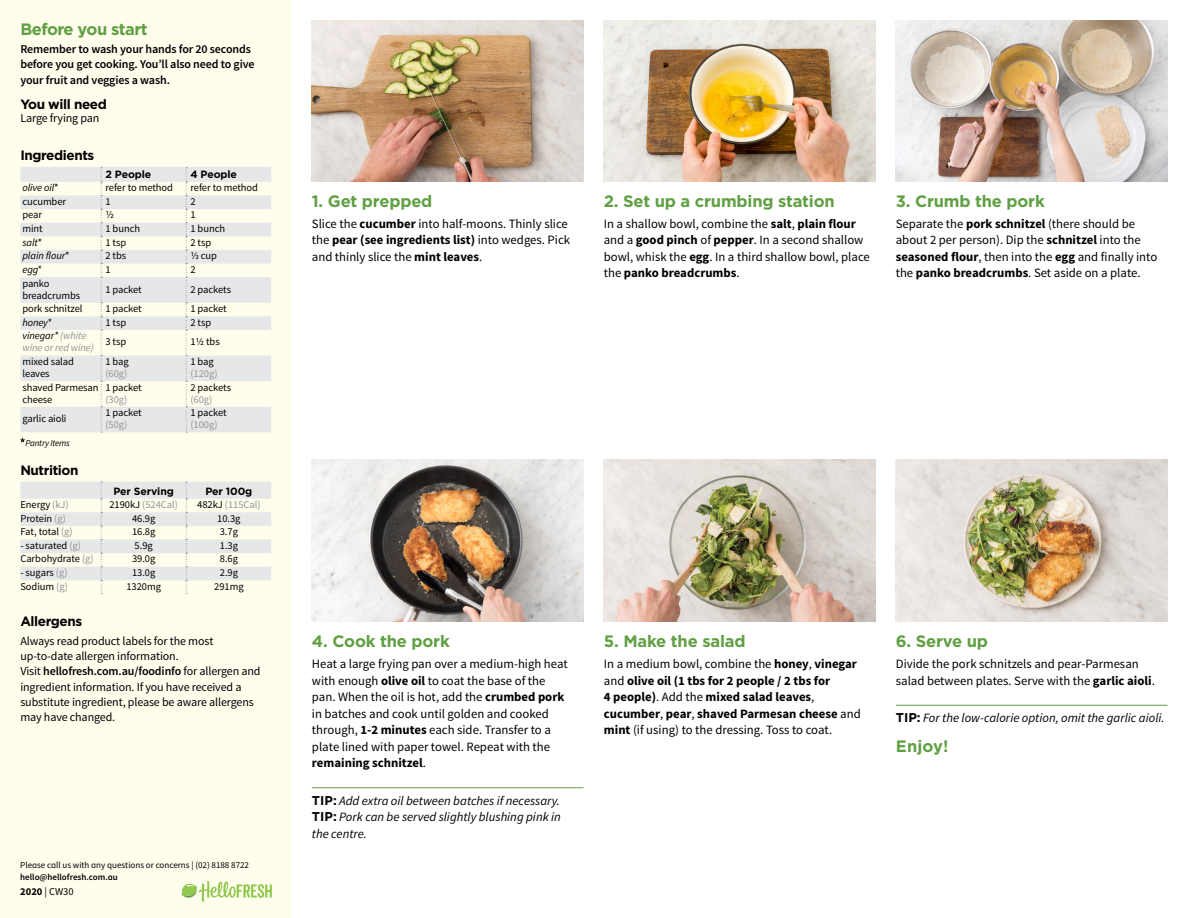
<style>
.page{position:relative;width:1188px;height:918px;background:#fff}
.page>*{position:absolute;margin:0;border:0;box-sizing:border-box;transform-origin:0 0}
.t1{font:700 16.5px "Gotham";letter-spacing:-.01em;color:#609f43}
.t2{font:700 16.5px "Gotham";letter-spacing:-.03em;color:#609f43}
.t3{font:700 13.5px "Gotham";letter-spacing:-.03em;color:#000}
.t4{font:12.75px/16.5px "Source Sans Pro";color:#000}
.t5{font:700 12.75px/16.5px "Source Sans Pro";color:#000}
.t6{font:italic 12.75px/16.5px "Source Sans Pro";color:#000;text-align:justify}
.t7{font:12px/15.3px "Source Sans Pro";letter-spacing:-.01em;color:#000}
.t8{font:600 12px/15.3px "Source Sans Pro";letter-spacing:-.01em;color:#000}
.t9{font:10.5px/12px "Source Sans Pro";letter-spacing:-.01em;color:#000}
.t10{font:10.5px "Source Sans Pro";letter-spacing:-.005em;color:#939598}
.t11{font:italic 10.5px "Source Sans Pro";letter-spacing:-.01em;color:#000}
.t12{font:700 10.5px "Gotham";letter-spacing:-.01em;color:#000}
.t13{font:italic 10.5px/12px "Source Sans Pro";letter-spacing:-.01em;color:#939598}
.t14{font:9px "Source Sans Pro";color:#000}
.t15{font:600 9px "Source Sans Pro";color:#000}
.t16{font:italic 9px "Source Sans Pro";letter-spacing:-.02em;color:#000}
.s1{font-style:normal}
.s2{color:#000}
.s3{color:#939598}
.s4{font-weight:600}
.s5{font-weight:700}
.s6{font-family:"Gotham";font-weight:700;font-style:normal}
.s7{font-weight:400}
</style>
<div class="page">
<div style="left:0;top:0;width:292px;height:918px;background:#fffdec"></div>
<svg style="left:182px;top:881px;width:90px;height:21px"></svg>
<hr style="left:312px;top:787px;width:272px;height:1px;background:#609f43">
<hr style="left:896px;top:705px;width:272px;height:1px;background:#609f43">
<svg style="left:20px;top:167px;width:251px;height:265px;fill:#e6e7e8"></svg>
<svg style="left:101px;top:167px;width:1px;height:266px"></svg>
<svg style="left:186px;top:167px;width:1px;height:266px"></svg>
<svg style="left:20px;top:438px;width:5px;height:4px"></svg>
<svg style="left:20px;top:482px;width:251px;height:112px"></svg>
<img style="left:312px;top:459px;width:272px;height:162px">
<img style="left:604px;top:459px;width:272px;height:162px">
<img style="left:896px;top:459px;width:272px;height:162px">
<img style="left:312px;top:20px;width:272px;height:161px">
<img style="left:604px;top:20px;width:272px;height:161px">
<img style="left:896px;top:20px;width:272px;height:161px">
<p class="t2" style="left:20px;top:18px;width:129px">Before you start</p>
<p class="t8" style="left:20px;top:42px;width:236px">Remember to wash your hands for 20 seconds before you get cooking. You’ll also need to give your fruit and veggies a wash.</p>
<p class="t3" style="left:20px;top:95px;width:88px">You will need</p>
<p class="t7" style="left:20px;top:111px;width:81px">Large frying pan</p>
<p class="t3" style="left:20px;top:146px;width:75px">Ingredients</p>
<p class="t12" style="left:105px;top:167px;width:47px">2 People</p>
<p class="t12" style="left:190px;top:167px;width:48px">4 People</p>
<p class="t11" style="left:22px;top:181px;width:38px">olive oil<span class="s1">*</span></p>
<p class="t9" style="left:105px;top:182px;width:69px">refer to method</p>
<p class="t9" style="left:190px;top:182px;width:69px">refer to method</p>
<p class="t9" style="left:22px;top:196px;width:45px">cucumber</p>
<p class="t9" style="left:105px;top:196px;width:7px">1</p>
<p class="t9" style="left:190px;top:196px;width:7px">2</p>
<p class="t9" style="left:22px;top:209px;width:21px">pear</p>
<p class="t9" style="left:105px;top:209px;width:10px">1/2</p>
<p class="t9" style="left:190px;top:209px;width:7px">1</p>
<p class="t9" style="left:22px;top:223px;width:22px">mint</p>
<p class="t9" style="left:105px;top:223px;width:36px">1 bunch</p>
<p class="t9" style="left:190px;top:223px;width:36px">1 bunch</p>
<p class="t11" style="left:22px;top:236px;width:21px">salt<span class="s1">*</span></p>
<p class="t9" style="left:105px;top:236px;width:22px">1 tsp</p>
<p class="t9" style="left:190px;top:236px;width:22px">2 tsp</p>
<p class="t11" style="left:22px;top:249px;width:49px">plain flour<span class="s1">*</span></p>
<p class="t9" style="left:105px;top:250px;width:22px">2 tbs</p>
<p class="t9" style="left:190px;top:250px;width:28px">1/3 cup</p>
<p class="t11" style="left:22px;top:263px;width:21px">egg*</p>
<p class="t9" style="left:105px;top:264px;width:7px">1</p>
<p class="t9" style="left:190px;top:264px;width:7px">2</p>
<p class="t9" style="left:22px;top:277px;width:59px">panko breadcrumbs</p>
<p class="t9" style="left:105px;top:283px;width:38px">1 packet</p>
<p class="t9" style="left:190px;top:283px;width:42px">2 packets</p>
<p class="t9" style="left:22px;top:303px;width:62px">pork schnitzel</p>
<p class="t9" style="left:105px;top:303px;width:38px">1 packet</p>
<p class="t9" style="left:190px;top:303px;width:38px">1 packet</p>
<p class="t11" style="left:22px;top:316px;width:31px">honey<span class="s1">*</span></p>
<p class="t9" style="left:105px;top:316px;width:22px">1 tsp</p>
<p class="t9" style="left:190px;top:316px;width:22px">2 tsp</p>
<p class="t13" style="left:22px;top:330px;width:73px"><span class="s2">vinegar*</span> (white wine or red wine)</p>
<p class="t9" style="left:105px;top:336px;width:22px">3 tsp</p>
<p class="t9" style="left:190px;top:336px;width:31px">11/2 tbs</p>
<p class="t9" style="left:22px;top:356px;width:53px">mixed salad leaves</p>
<p class="t9" style="left:105px;top:356px;width:25px">1 bag</p>
<p class="t9" style="left:190px;top:356px;width:25px">1 bag</p>
<p class="t10" style="left:190px;top:367px;width:29px">(120g)</p>
<p class="t10" style="left:105px;top:367px;width:24px">(60g)</p>
<p class="t9" style="left:22px;top:381px;width:78px">shaved Parmesan cheese</p>
<p class="t9" style="left:105px;top:381px;width:38px">1 packet</p>
<p class="t10" style="left:105px;top:393px;width:24px">(30g)</p>
<p class="t9" style="left:22px;top:413px;width:46px">garlic aioli</p>
<p class="t16" style="left:26px;top:437px;width:46px">Pantry Items</p>
<p class="t3" style="left:20px;top:461px;width:60px">Nutrition</p>
<p class="t9" style="left:105px;top:407px;width:38px">1 packet</p>
<p class="t10" style="left:105px;top:418px;width:24px">(50g)</p>
<p class="t9" style="left:190px;top:381px;width:42px">2 packets</p>
<p class="t10" style="left:190px;top:393px;width:24px">(60g)</p>
<p class="t9" style="left:190px;top:407px;width:38px">1 packet</p>
<p class="t10" style="left:190px;top:418px;width:29px">(100g)</p>
<p class="t12" style="left:113px;top:484px;width:62px">Per Serving</p>
<p class="t12" style="left:205px;top:484px;width:48px">Per 100g</p>
<p class="t9" style="left:20px;top:499px;width:50px">Energy <span class="s3">(kJ)</span></p>
<p class="t10" style="left:109px;top:498px;width:70px"><span class="s2">2190kJ</span> (524Cal)</p>
<p class="t10" style="left:197px;top:498px;width:65px"><span class="s2">482kJ</span> (115Cal)</p>
<p class="t9" style="left:20px;top:512px;width:47px">Protein <span class="s3">(g)</span></p>
<p class="t9" style="left:132px;top:512px;width:25px">46.9g</p>
<p class="t9" style="left:217px;top:512px;width:25px">10.3g</p>
<p class="t9" style="left:20px;top:526px;width:54px">Fat, total <span class="s3">(g)</span></p>
<p class="t9" style="left:132px;top:526px;width:25px">16.8g</p>
<p class="t9" style="left:220px;top:526px;width:20px">3.7g</p>
<p class="t9" style="left:20px;top:540px;width:62px">- saturated <span class="s3">(g)</span></p>
<p class="t9" style="left:135px;top:540px;width:20px">5.9g</p>
<p class="t9" style="left:220px;top:540px;width:20px">1.3g</p>
<p class="t9" style="left:20px;top:553px;width:75px">Carbohydrate <span class="s3">(g)</span></p>
<p class="t9" style="left:132px;top:553px;width:25px">39.0g</p>
<p class="t9" style="left:220px;top:553px;width:20px">8.6g</p>
<p class="t9" style="left:20px;top:567px;width:49px">- sugars <span class="s3">(g)</span></p>
<p class="t9" style="left:132px;top:567px;width:25px">13.0g</p>
<p class="t9" style="left:220px;top:567px;width:20px">2.9g</p>
<p class="t9" style="left:20px;top:580px;width:49px">Sodium <span class="s3">(g)</span></p>
<p class="t9" style="left:126px;top:580px;width:36px">1320mg</p>
<p class="t9" style="left:214px;top:580px;width:31px">291mg</p>
<p class="t3" style="left:20px;top:613px;width:63px">Allergens</p>
<p class="t7" style="left:20px;top:633px;width:242px">Always read product labels for the most up-to-date allergen information.<br>Visit <span class="s4">hellofresh.com.au/foodinfo</span> for allergen and ingredient information. If you have received a substitute ingredient, please be aware allergens may have changed.</p>
<p class="t14" style="left:20px;top:859px;width:230px">Please call us with any questions or concerns | (02) 8188 8722</p>
<p class="t15" style="left:20px;top:871px;width:99px">hello@hellofresh.com.au</p>
<p class="t9" style="left:20px;top:885px;width:55px"><span class="s5">2020</span> | CW30</p>
<p class="t1" style="left:312px;top:190px;width:122px">1. Get prepped</p>
<p class="t4" style="left:312px;top:216px;width:260px">Slice the <span class="s5">cucumber</span> into half-moons. Thinly slice the <span class="s5">pear (see ingredients list)</span> into wedges. Pick and thinly slice the <span class="s5">mint leaves</span>.</p>
<p class="t1" style="left:604px;top:190px;width:233px">2. Set up a crumbing station</p>
<p class="t4" style="left:604px;top:216px;width:268px">In a shallow bowl, combine the <span class="s5">salt</span>, <span class="s5">plain flour </span>and a <span class="s5">good pinch</span> of <span class="s5">pepper</span>. In a second shallow bowl, whisk the <span class="s5">egg</span>. In a third shallow bowl, place the <span class="s5">panko breadcrumbs</span>.</p>
<p class="t1" style="left:896px;top:190px;width:151px">3. Crumb the pork</p>
<p class="t4" style="left:896px;top:216px;width:263px">Separate the <span class="s5">pork schnitzel</span> (there should be about 2 per person). Dip the <span class="s5">schnitzel</span> into the <span class="s5">seasoned flour</span>, then into the <span class="s5">egg</span> and finally into the <span class="s5">panko breadcrumbs</span>. Set aside on a plate.</p>
<p class="t1" style="left:312px;top:631px;width:139px">4. Cook the pork</p>
<p class="t4" style="left:312px;top:656px;width:257px">Heat a large frying pan over a medium-high heat with enough <span class="s5">olive oil</span> to coat the base of the pan. When the oil is hot, add the <span class="s5">crumbed pork </span>in batches and cook until golden and cooked through, <span class="s5">1-2 minutes</span> each side. Transfer to a plate lined with paper towel. Repeat with the <span class="s5">remaining schnitzel</span>.</p>
<p class="t6" style="left:312px;top:792px;width:250px"><span class="s6">TIP:</span> Add extra oil between batches if necessary.<br><span class="s6">TIP:</span> Pork can be served slightly blushing pink in the centre.</p>
<p class="t1" style="left:604px;top:631px;width:143px">5. Make the salad</p>
<p class="t5" style="left:604px;top:656px;width:258px"><span class="s7">In a medium bowl, combine the</span> honey<span class="s7">,</span> vinegar <span class="s7">and</span> olive oil (1 tbs for 2 people / 2 tbs for<br>4 people)<span class="s7">. Add the</span> mixed salad leaves<span class="s7">, </span>cucumber<span class="s7">,</span> pear<span class="s7">,</span> shaved Parmesan cheese <span class="s7">and </span>mint <span class="s7">(if using) to the dressing. Toss to coat.</span></p>
<p class="t1" style="left:896px;top:631px;width:94px">6. Serve up</p>
<p class="t4" style="left:896px;top:656px;width:261px">Divide the pork schnitzels and pear-Parmesan salad between plates. Serve with the <span class="s5">garlic aioli</span>.</p>
<p class="t6" style="left:896px;top:710px;width:270px"><span class="s6">TIP:</span> For the low-calorie option, omit the garlic aioli.</p>
<p class="t1" style="left:896px;top:735px;width:54px">Enjoy!</p>
</div>
